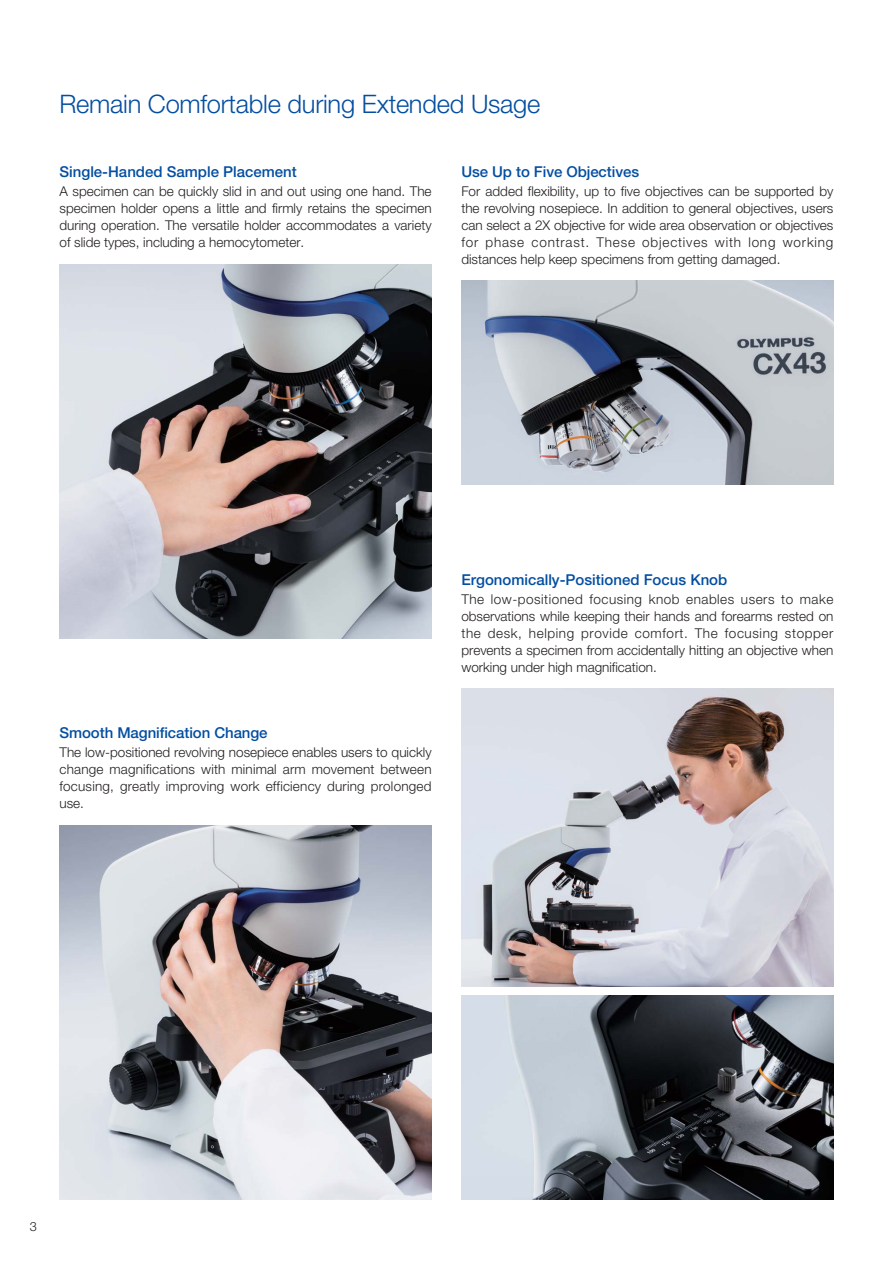
<style>
.page{position:relative;width:893px;height:1263px;background:#fff}
.page>*{position:absolute;margin:0;border:0;box-sizing:border-box;transform-origin:0 0}
.t1{font:300 25.5px "Helvetica Neue LT Std";letter-spacing:-.01em;color:#034ea2}
.t2{font:500 15px "Helvetica Neue LT Std";color:#034ea2}
.t3{font:300 13.5px/17px "Helvetica Neue LT Std";color:#231f20;text-align:justify}
.t4{font:300 12.75px "Helvetica Neue LT Std";color:#231f20}
</style>
<div class="page">
<img style="left:461px;top:995px;width:372px;height:204px">
<img style="left:461px;top:281px;width:372px;height:204px">
<img style="left:60px;top:264px;width:372px;height:374px">
<img style="left:60px;top:825px;width:372px;height:374px">
<img style="left:461px;top:689px;width:372px;height:297px">
<h1 class="t1" style="left:60px;top:94px;width:482px">Remain Comfortable during Extended Usage</h1>
<p class="t2" style="left:60px;top:166px;width:239px">Single-Handed Sample Placement</p>
<p class="t3" style="left:60px;top:184px;width:374px">A specimen can be quickly slid in and out using one hand. The specimen holder opens a little and firmly retains the specimen during operation. The versatile holder accommodates a variety of slide types, including a hemocytometer.</p>
<p class="t2" style="left:461px;top:166px;width:179px">Use Up to Five Objectives</p>
<p class="t3" style="left:461px;top:184px;width:374px">For added flexibility, up to five objectives can be supported by the revolving nosepiece. In addition to general objectives, users can select a 2X objective for wide area observation or objectives for phase contrast. These objectives with long working distances help keep specimens from getting damaged.</p>
<p class="t2" style="left:60px;top:728px;width:210px">Smooth Magnification Change</p>
<p class="t3" style="left:60px;top:745px;width:374px">The low-positioned revolving nosepiece enables users to quickly change magnifications with minimal arm movement between focusing, greatly improving work efficiency during prolonged use.</p>
<p class="t2" style="left:461px;top:574px;width:267px">Ergonomically-Positioned Focus Knob</p>
<p class="t3" style="left:461px;top:592px;width:374px">The low-positioned focusing knob enables users to make observations while keeping their hands and forearms rested on the desk, helping provide comfort. The focusing stopper prevents a specimen from accidentally hitting an objective when working under high magnification.</p>
<p class="t4" style="left:30px;top:1222px;width:9px">3</p>
</div>
